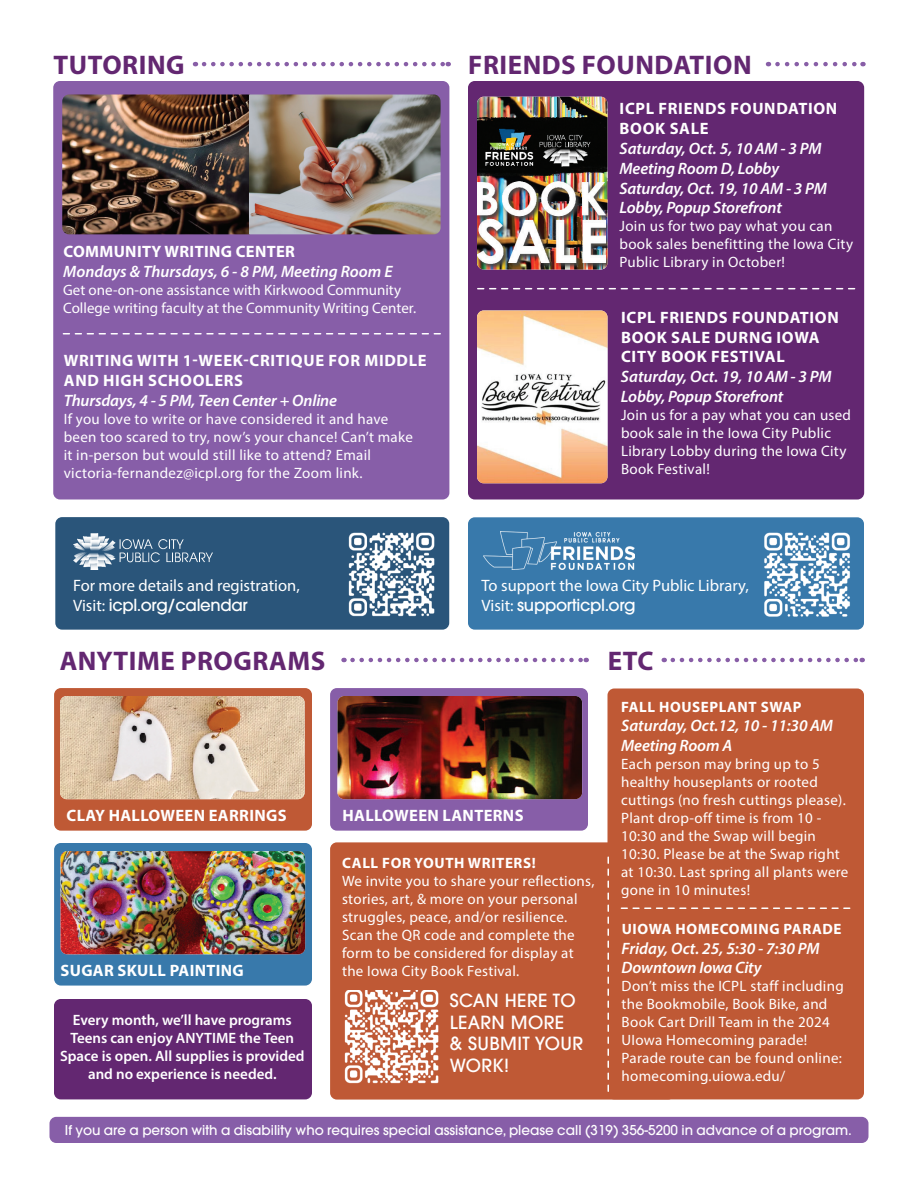
<style>
.page{position:relative;width:918px;height:1188px;background:#fff}
.page>*{position:absolute;margin:0;border:0;box-sizing:border-box;transform-origin:0 0}
.t1{font:700 27px "Myriad Pro";letter-spacing:.02em;color:#632771}
.t2{font:500 18px/21.6px "ITC Avant Garde Std";letter-spacing:.02em;color:#fff}
.t3{font:italic 600 16.5px/19.8px "Myriad Pro";letter-spacing:-.01em;color:#fff}
.t4{font:700 16.5px/19.8px "Myriad Pro";letter-spacing:.04em;color:#fff}
.t5{font:700 16.5px "Myriad Pro";letter-spacing:.02em;color:#fff}
.t6{font:16.5px "Myriad Pro";color:#fff}
.t7{font:500 16.5px "ITC Avant Garde Std";letter-spacing:-.02em;color:#fff}
.t8{font:15px/18px "Myriad Pro";letter-spacing:.02em;color:#fff}
.t9{font:600 15px/18px "Myriad Pro";color:#fff;text-align:center}
.t10{font:15px/18px "Myriad Pro";color:#fff}
.t11{font:700 15px "Myriad Pro";letter-spacing:.04em;color:#fff}
.t12{font:500 13.5px "ITC Avant Garde Std";color:#fff}
.s1{font-family:"Myriad Pro";font-weight:400}
</style>
<div class="page">
<div style="left:330px;top:842px;width:345px;height:258px;background:#bf5935;border-radius:7px"></div>
<div style="left:50px;top:1117px;width:818px;height:26px;background:#875ea8;border-radius:7px"></div>
<div style="left:55px;top:517px;width:394px;height:113px;background:#2a557a;border-radius:7px"></div>
<img style="left:74px;top:534px;width:138px;height:35px">
<img style="left:348px;top:532px;width:87px;height:85px">
<div style="left:468px;top:517px;width:396px;height:113px;background:#3879ab;border-radius:7px"></div>
<div style="left:479px;top:530px;width:159px;height:41px;background:linear-gradient(to bottom,#3879ab,#3c7bad);border-radius:7px"></div>
<img style="left:484px;top:531px;width:150px;height:38px">
<img style="left:764px;top:532px;width:86px;height:85px">
<svg style="left:353px;top:658px;width:234px;height:4px"></svg>
<svg style="left:673px;top:658px;width:190px;height:4px"></svg>
<div style="left:468px;top:81px;width:396px;height:419px;background:#632771;border-radius:7px"></div>
<div style="left:53px;top:81px;width:396px;height:419px;background:#875ea8;border-radius:7px"></div>
<img style="left:477px;top:97px;width:131px;height:173px">
<svg style="left:777px;top:62px;width:86px;height:4px"></svg>
<svg style="left:204px;top:62px;width:245px;height:4px"></svg>
<img style="left:62px;top:94px;width:379px;height:140px">
<div style="left:54px;top:999px;width:258px;height:100px;background:#632771;border-radius:7px"></div>
<div style="left:54px;top:843px;width:258px;height:143px;background:#3879ab;border-radius:7px"></div>
<img style="left:61px;top:851px;width:244px;height:103px">
<svg style="left:63px;top:333px;width:377px;height:1px"></svg>
<svg style="left:478px;top:288px;width:377px;height:1px"></svg>
<div style="left:608px;top:688px;width:256px;height:411px;background:#bf5935;border-radius:7px"></div>
<svg style="left:621px;top:908px;width:229px;height:1px"></svg>
<div style="left:330px;top:688px;width:258px;height:143px;background:#875ea8;border-radius:7px"></div>
<img style="left:338px;top:696px;width:244px;height:103px">
<div style="left:54px;top:688px;width:258px;height:143px;background:#bf5935;border-radius:7px"></div>
<img style="left:60px;top:696px;width:245px;height:103px">
<img style="left:477px;top:310px;width:131px;height:173px">
<svg style="left:608px;top:857px;width:1px;height:234px"></svg>
<img style="left:344px;top:990px;width:95px;height:94px">
<h1 class="t1" style="left:54px;top:48px;width:133px">TUTORING</h1>
<h1 class="t1" style="left:468px;top:48px;width:285px">FRIENDS FOUNDATION</h1>
<p class="t5" style="left:63px;top:241px;width:233px">COMMUNITY WRITING CENTER</p>
<p class="t3" style="left:63px;top:261px;width:331px">Mondays &amp; Thursdays, 6 - 8 PM, Meeting Room E</p>
<p class="t10" style="left:63px;top:281px;width:355px">Get one-on-one assistance with Kirkwood Community<br>College writing faculty at the Community Writing Center.</p>
<p class="t4" style="left:64px;top:350px;width:364px">WRITING WITH 1-WEEK-CRITIQUE FOR MIDDLE<br>AND HIGH SCHOOLERS</p>
<p class="t3" style="left:64px;top:390px;width:275px">Thursdays, 4 - 5 PM, Teen Center + Online</p>
<p class="t8" style="left:64px;top:410px;width:351px">If you love to write or have considered it and have been too scared to try, now’s your chance! Can’t make it in-person but would still like to attend? Email victoria-fernandez@icpl.org for the Zoom link.</p>
<p class="t4" style="left:620px;top:98px;width:219px">ICPL FRIENDS FOUNDATION<br>BOOK SALE</p>
<p class="t3" style="left:619px;top:138px;width:209px">Saturday, Oct. 5, 10 AM - 3 PM<br>Meeting Room D, Lobby<br>Saturday, Oct. 19, 10 AM - 3 PM<br>Lobby, Popup Storefront</p>
<p class="t8" style="left:620px;top:217px;width:235px">Join us for two pay what you can book sales benefitting the Iowa City<br>Public Library in October!</p>
<p class="t4" style="left:621px;top:307px;width:219px">ICPL FRIENDS FOUNDATION<br>BOOK SALE DURNG IOWA<br>CITY BOOK FESTIVAL</p>
<p class="t3" style="left:621px;top:366px;width:212px">Saturday, Oct. 19, 10 AM - 3 PM<br>Lobby, Popup Storefront</p>
<p class="t8" style="left:621px;top:406px;width:232px">Join us for a pay what you can used book sale in the Iowa City Public<br>Library Lobby during the Iowa City<br>Book Festival!</p>
<p class="t6" style="left:73px;top:576px;width:228px">For more details and registration,</p>
<p class="t7" style="left:73px;top:595px;width:176px"><span class="s1">Visit:</span> icpl.org/calendar</p>
<h1 class="t1" style="left:60px;top:643px;width:267px">ANYTIME PROGRAMS</h1>
<h1 class="t1" style="left:608px;top:643px;width:47px">ETC</h1>
<p class="t6" style="left:482px;top:576px;width:269px">To support the Iowa City Public Library,</p>
<p class="t7" style="left:482px;top:595px;width:156px"><span class="s1">Visit:</span> supporticpl.org</p>
<p class="t5" style="left:67px;top:804px;width:222px">CLAY HALLOWEEN EARRINGS</p>
<p class="t5" style="left:343px;top:804px;width:183px">HALLOWEEN LANTERNS</p>
<p class="t11" style="left:342px;top:853px;width:195px">CALL FOR YOUTH WRITERS!</p>
<p class="t8" style="left:342px;top:871px;width:254px">We invite you to share your reflections, stories, art, &amp; more on your personal struggles, peace, and/or resilience.<br>Scan the QR code and complete the form to be considered for display at the Iowa City Book Festival.</p>
<p class="t5" style="left:61px;top:959px;width:185px">SUGAR SKULL PAINTING</p>
<p class="t9" style="left:60px;top:1011px;width:246px">Every month, we’ll have programs Teens can enjoy ANYTIME the Teen Space is open. All supplies is provided and no experience is needed.</p>
<p class="t2" style="left:450px;top:990px;width:135px">SCAN HERE TO<br>LEARN MORE<br>&amp; SUBMIT YOUR<br>WORK!</p>
<p class="t11" style="left:621px;top:697px;width:182px">FALL HOUSEPLANT SWAP</p>
<p class="t3" style="left:621px;top:716px;width:214px">Saturday, Oct.12, 10 - 11:30 AM<br>Meeting Room A</p>
<p class="t8" style="left:621px;top:755px;width:229px">Each person may bring up to 5 healthy houseplants or rooted cuttings (no fresh cuttings please).<br>Plant drop-off time is from 10 -<br>10:30 and the Swap will begin<br>10:30. Please be at the Swap right at 10:30. Last spring all plants were gone in 10 minutes!</p>
<p class="t11" style="left:622px;top:919px;width:221px">UIOWA HOMECOMING PARADE</p>
<p class="t3" style="left:622px;top:938px;width:200px">Friday, Oct. 25, 5:30 - 7:30 PM<br>Downtown Iowa City</p>
<p class="t8" style="left:622px;top:977px;width:224px">Don’t miss the ICPL staff including the Bookmobile, Book Bike, and<br>Book Cart Drill Team in the 2024<br>UIowa Homecoming parade!<br>Parade route can be found online: homecoming.uiowa.edu/</p>
<p class="t12" style="left:65px;top:1121px;width:789px">If you are a person with a disability who requires special assistance, please call (319) 356-5200 in advance of a program.</p>
</div>
